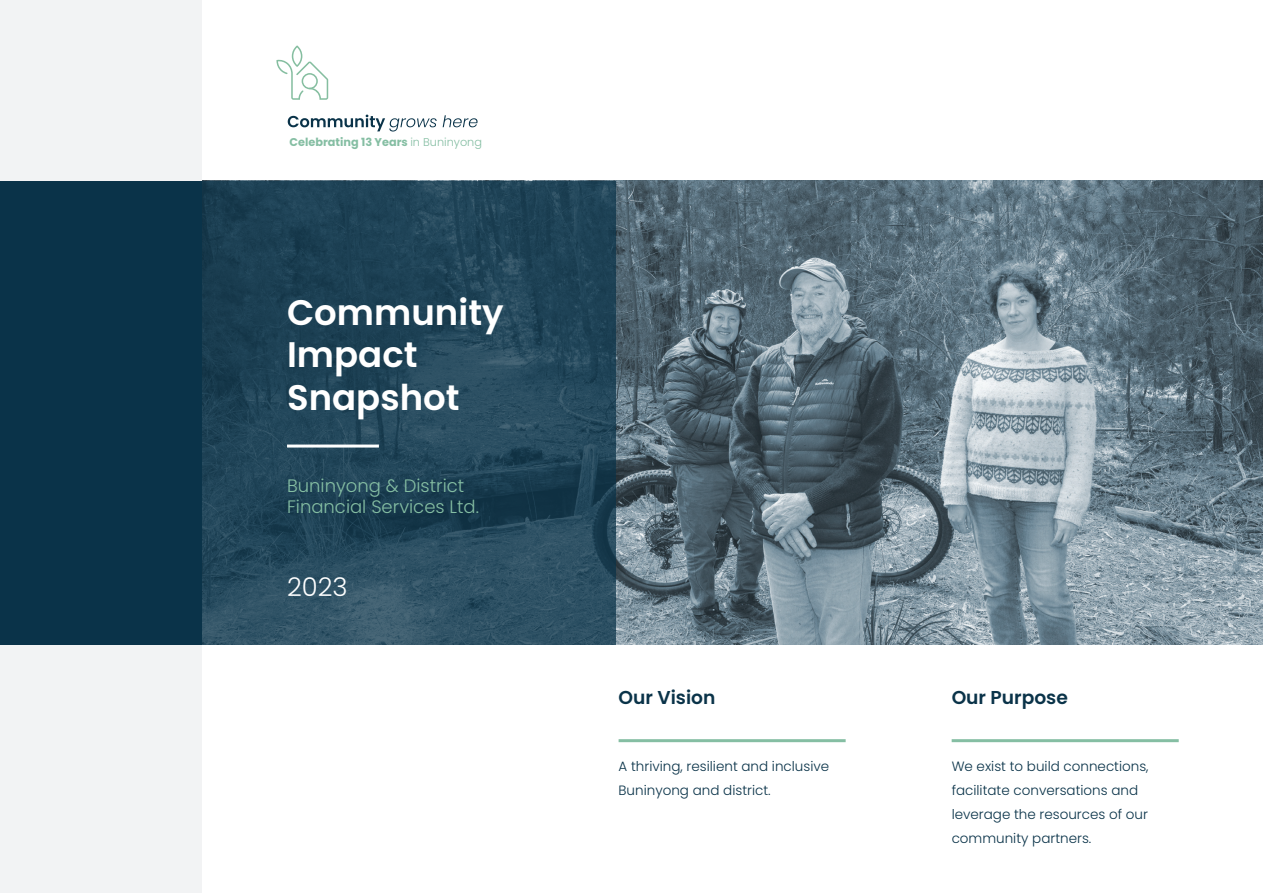
<style>
.page{position:relative;width:1263px;height:893px;background:#fff}
.page>*{position:absolute;margin:0;border:0;box-sizing:border-box;transform-origin:0 0}
.t1{font:600 35.55px/42.6px "Poppins";color:#fff}
.t2{font:300 25.8px "Poppins";color:#fff}
.t3{font:600 18.6px "Poppins";color:#0a3349}
.t4{font:300 18px/21.6px "Poppins";color:#85bea3}
.t5{font:300 13.5px/24px "Poppins";color:#0a3349}
.t6{font:700 11.25px "Poppins";color:#85bea3}
.s1{font-weight:300}
</style>
<div class="page">
<img style="left:616px;top:181px;width:647px;height:463px">
<svg style="left:202px;top:181px;width:414px;height:463px;background:#234659"></svg>
<div style="left:0;top:0;width:202px;height:893px;background:#f2f3f4"></div>
<div style="left:0;top:181px;width:202px;height:463px;background:#0a3349"></div>
<hr style="left:619px;top:739px;width:227px;height:3px;background:#85bea3">
<hr style="left:952px;top:739px;width:227px;height:3px;background:#85bea3">
<hr style="left:287px;top:445px;width:92px;height:3px;background:#fff">
<svg style="left:276px;top:45px;width:52px;height:55px"></svg>
<svg style="left:288px;top:115px;width:149px;height:17px"></svg>
<svg style="left:443px;top:115px;width:34px;height:12px"></svg>
<p class="t6" style="left:290px;top:136px;width:194px">Celebrating 13 Years <span class="s1">in Buninyong</span></p>
<h1 class="t1" style="left:287px;top:291px;width:218px">Community<br>Impact<br>Snapshot</h1>
<h3 class="t4" style="left:287px;top:475px;width:194px">Buninyong &amp; District<br>Financial Services Ltd.</h3>
<h2 class="t2" style="left:287px;top:572px;width:62px">2023</h2>
<h3 class="t3" style="left:619px;top:687px;width:98px">Our Vision</h3>
<p class="t5" style="left:619px;top:754px;width:212px">A thriving, resilient and inclusive<br>Buninyong and district.</p>
<h3 class="t3" style="left:952px;top:687px;width:118px">Our Purpose</h3>
<p class="t5" style="left:952px;top:754px;width:198px">We exist to build connections, facilitate conversations and leverage the resources of our community partners.</p>
</div>
